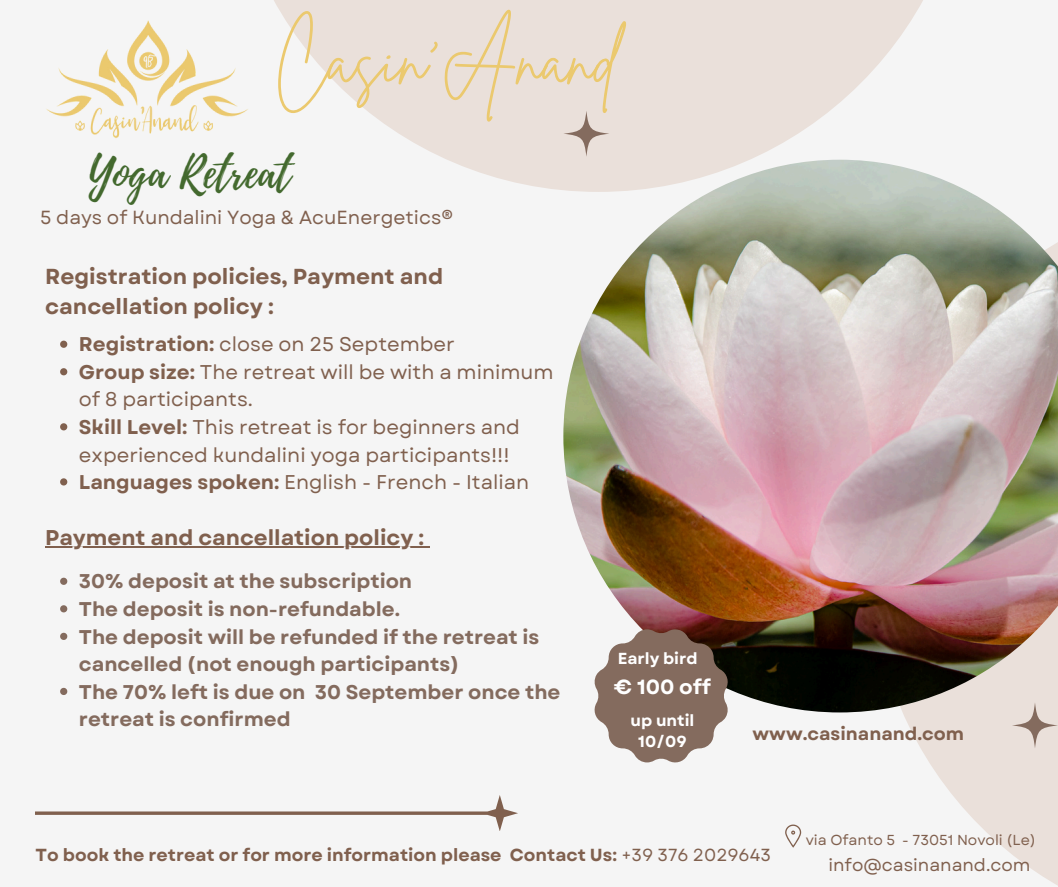
<style>
.page{position:relative;width:1058px;height:887px;background:#fff}
.page>*{position:absolute;margin:0;border:0;box-sizing:border-box;transform-origin:0 0}
.t1{font:70.5px "Brittany Signature";color:#ebc96e}
.t2{font:43.5px "Playlist Script";color:#43692e}
.t3{font:700 21.6px/29.8px "Garet";color:#80604e}
.t4{font:700 21.3px "Garet";color:#80604e}
.t5{font:700 20.4px "Garet";color:#fff}
.t6{font:19.8px/27.5px "Garet";color:#80604e}
.t7{font:700 19.8px/27.5px "Garet";color:#846b5e}
.t8{font:18.9px "Garet";color:#80604e}
.t9{font:700 18px "Garet";color:#80604e}
.t10{font:700 17.4px "Garet";color:#80604e}
.t11{font:17.4px "Garet";color:#80604e}
.t12{font:700 15.9px/21.3px "Garet";color:#fff;text-align:center}
.t13{font:14.4px "Garet";color:#80604e}
.s1{font-weight:700}
.s2{font-weight:400}
</style>
<div class="page">
<div style="left:0;top:0;width:1058px;height:886px;background:#f5f5f5"></div>
<svg style="left:274px;top:0;width:649px;height:190px;fill:#eae0da"></svg>
<svg style="left:902px;top:712px;width:156px;height:174px;fill:#eae0da"></svg>
<svg style="left:563px;top:111px;width:46px;height:46px;background:#d8ccc5"></svg>
<svg style="left:1011px;top:712px;width:46px;height:36px;background:#d5c7c0"></svg>
<svg style="left:785px;top:824px;width:16px;height:23px"></svg>
<svg style="left:36px;top:795px;width:482px;height:35px"></svg>
<img style="left:563px;top:160px;width:495px;height:552px">
<img style="left:46px;top:20px;width:202px;height:118px">
<svg style="left:60px;top:340px;width:7px;height:8px"></svg>
<svg style="left:60px;top:368px;width:7px;height:7px"></svg>
<svg style="left:60px;top:423px;width:7px;height:7px"></svg>
<svg style="left:60px;top:478px;width:7px;height:7px"></svg>
<hr style="left:45px;top:546px;width:379px;height:2px;background:#80604e">
<svg style="left:60px;top:577px;width:7px;height:8px"></svg>
<svg style="left:60px;top:605px;width:7px;height:7px"></svg>
<svg style="left:60px;top:632px;width:7px;height:8px"></svg>
<svg style="left:60px;top:687px;width:7px;height:8px"></svg>
<svg style="left:594px;top:629px;width:133px;height:133px"></svg>
<p class="t1" style="left:275px;top:14px;width:344px">Casin'Anand</p>
<h3 class="t2" style="left:89px;top:142px;width:204px">Yoga Retreat</h3>
<p class="t8" style="left:40px;top:204px;width:414px">5 days of Kundalini Yoga &amp; AcuEnergetics®</p>
<p class="t3" style="left:45px;top:261px;width:399px">Registration policies, Payment and cancellation policy :</p>
<h2 class="t6" style="left:79px;top:331px;width:377px"><span class="s1">Registration:</span> close on 25 September</h2>
<p class="t6" style="left:79px;top:358px;width:476px"><span class="s1">Group size:</span> The retreat will be with a minimum of 8 participants.</p>
<p class="t6" style="left:79px;top:413px;width:442px"><span class="s1">Skill Level:</span> This retreat is for beginners and experienced kundalini yoga participants!!!</p>
<h6 class="t6" style="left:79px;top:468px;width:451px"><span class="s1">Languages spoken:</span> English - French - Italian</h6>
<h3 class="t4" style="left:45px;top:522px;width:380px">Payment and cancellation policy :</h3>
<p class="t7" style="left:79px;top:568px;width:335px">30% deposit at the subscription</p>
<p class="t7" style="left:79px;top:595px;width:322px">The deposit is non-refundable.</p>
<p class="t7" style="left:79px;top:623px;width:462px">The deposit will be refunded if the retreat is cancelled (not enough participants)</p>
<p class="t7" style="left:79px;top:678px;width:483px">The 70% left is due on 30 September once the retreat is confirmed</p>
<p class="t12" style="left:618px;top:647px;width:81px">Early bird</p>
<h5 class="t5" style="left:614px;top:672px;width:99px">€ 100 off</h5>
<p class="t12" style="left:630px;top:709px;width:65px">up until<br>10/09</p>
<p class="t9" style="left:752px;top:721px;width:213px">www.casinanand.com</p>
<p class="t10" style="left:36px;top:842px;width:737px">To book the retreat or for more information please Contact Us: <span class="s2">+39 376 2029643</span></p>
<p class="t13" style="left:805px;top:829px;width:232px">via Ofanto 5 - 73051 Novoli (Le)</p>
<h3 class="t11" style="left:828px;top:852px;width:204px">info@casinanand.com</h3>
</div>
